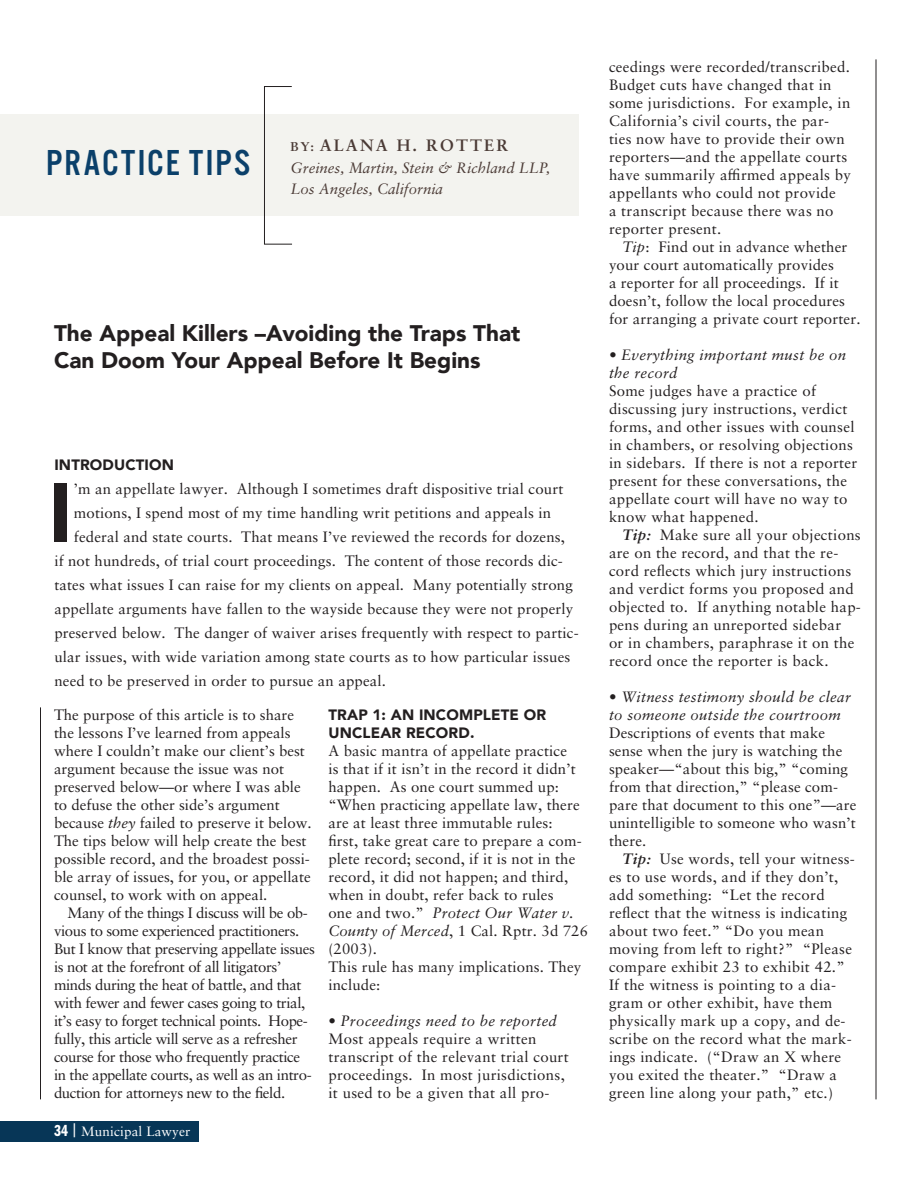
<style>
.page{position:relative;width:918px;height:1188px;background:#fff}
.page>*{position:absolute;margin:0;border:0;box-sizing:border-box;transform-origin:0 0}
.Brief_Text{font:900 82.8px "Avenir";color:#231f20}
.t1{font:37.5px "Alternate Got No 3 D";letter-spacing:.06em;color:#0b406a}
.t2{font:900 22.5px/27px "Avenir";color:#231f20}
.t3{font:700 16.5px "Sabon LT Pro";letter-spacing:.13em;color:#4b3b36}
.Brief_Text-2{font:15px/18px "Sabon LT Pro";letter-spacing:.01em;color:#231f20}
.Brief_Text-3{font:15px/18px "Sabon LT Pro";letter-spacing:-.025em;color:#231f20}
.No_Num_Heading{font:italic 15px/18px "Sabon LT Pro";letter-spacing:.02em;color:#231f20}
.t4{font:italic 15px/21.6px "Sabon LT Pro";color:#4b3b36}
.Brief_Text-4{font:900 15px/18px "Avenir";letter-spacing:.01em;color:#231f20}
.Brief_Text-5{font:italic 15px/18px "Sabon LT Pro";letter-spacing:.02em;color:#231f20}
.t5{font:13.5px "Sabon LT Pro";letter-spacing:.01em;color:#fff}
.s1{font-size:12.75px}
.s2{font-style:italic}
.s3{font-style:normal}
.s4{font-family:"Franklin Gothic LT Pro Dm Cm";font-size:16.5px}
.s5{font-size:18px}
.s6{font-weight:700;font-style:italic}
</style>
<div class="page">
<div style="left:0;top:1121px;width:198px;height:21px;background:#073657"></div>
<div style="left:0;top:114px;width:579px;height:102px;background:#f3f3ef"></div>
<div style="left:264px;top:86px;width:28px;height:158px;border:1px solid #231f20"></div>
<hr style="left:40px;top:707px;width:1px;height:392px;background:#231f20">
<hr style="left:876px;top:59px;width:1px;height:1040px;background:#231f20">
<p class="t1" style="left:46px;top:143px;width:205px">PRACTICE TIPS</p>
<p class="t3" style="left:290px;top:135px;width:219px"><span class="s1">BY:</span> ALANA H. ROTTER</p>
<p class="t4" style="left:290px;top:156px;width:261px">Greines, Martin, Stein &amp; Richland LLP,<br>Los Angeles, California</p>
<p class="t2" style="left:54px;top:319px;width:468px">The Appeal Killers –Avoiding the Traps That<br>Can Doom Your Appeal Before It Begins</p>
<p class="Brief_Text-4" style="left:54px;top:455px;width:121px">INTRODUCTION</p>
<p class="Brief_Text" style="left:49px;top:442px;width:26px">I</p>
<p class="Brief_Text-2" style="left:74px;top:479px;width:491px">’m an appellate lawyer. Although I sometimes draft dispositive trial court</p>
<p class="Brief_Text-2" style="left:74px;top:503px;width:479px">motions, I spend most of my time handling writ petitions and appeals in</p>
<p class="Brief_Text-2" style="left:74px;top:527px;width:493px">federal and state courts. That means I’ve reviewed the records for dozens,</p>
<p class="Brief_Text-2" style="left:54px;top:551px;width:510px">if not hundreds, of trial court proceedings. The content of those records dic-</p>
<p class="Brief_Text-2" style="left:54px;top:575px;width:520px">tates what issues I can raise for my clients on appeal. Many potentially strong</p>
<p class="Brief_Text-2" style="left:54px;top:599px;width:520px">appellate arguments have fallen to the wayside because they were not properly</p>
<p class="Brief_Text-2" style="left:54px;top:623px;width:526px">preserved below. The danger of waiver arises frequently with respect to partic-</p>
<p class="Brief_Text-2" style="left:54px;top:647px;width:517px">ular issues, with wide variation among state courts as to how particular issues</p>
<p class="Brief_Text-2" style="left:54px;top:671px;width:333px">need to be preserved in order to pursue an appeal.</p>
<p class="Brief_Text-2" style="left:54px;top:705px;width:259px">The purpose of this article is to share the lessons I’ve learned from appeals where I couldn’t make our client’s best argument because the issue was not preserved below—or where I was able to defuse the other side’s argument because <span class="s2">they</span> failed to preserve it below.<br>The tips below will help create the best possible record, and the broadest possi&shy;ble array of issues, for you, or appellate counsel, to work with on appeal.</p>
<p class="Brief_Text-3" style="left:54px;top:903px;width:262px;text-indent:14px">Many of the things I discuss will be ob&shy;vious to some experienced practitioners.<br>But I know that preserving appellate issues is not at the forefront of all litigators’ minds during the heat of battle, and that with fewer and fewer cases going to trial, it’s easy to forget technical points. Hope&shy;fully, this article will serve as a refresher course for those who frequently practice in the appellate courts, as well as an intro&shy;duction for attorneys new to the field.</p>
<p class="Brief_Text-4" style="left:328px;top:705px;width:219px">TRAP 1: AN INCOMPLETE OR<br>UNCLEAR RECORD.</p>
<p class="Brief_Text-2" style="left:328px;top:741px;width:249px">A basic mantra of appellate practice is that if it isn’t in the record it didn’t happen. As one court summed up:</p>
<p class="Brief_Text-2" style="left:328px;top:795px;width:261px">“When practicing appellate law, there are at least three immutable rules:<br>first, take great care to prepare a com&shy;plete record; second, if it is not in the record, it did not happen; and third, when in doubt, refer back to rules<br>one and two.” <span class="s2">Protect Our Water v.<br>County of Merced</span>, 1 Cal. Rptr. 3d 726 (2003).<br>This rule has many implications. They include:</p>
<p class="No_Num_Heading" style="left:328px;top:1011px;width:230px"><span class="s3">•</span> Proceedings need to be reported</p>
<p class="Brief_Text-2" style="left:328px;top:1029px;width:242px">Most appeals require a written transcript of the relevant trial court proceedings. In most jurisdictions, it used to be a given that all pro-</p>
<p class="t5" style="left:54px;top:1123px;width:138px"><span class="s4">34</span> <span class="s5">|</span> Municipal Lawyer</p>
<p class="Brief_Text-2" style="left:609px;top:57px;width:244px">ceedings were recorded/transcribed.<br>Budget cuts have changed that in some jurisdictions. For example, in California’s civil courts, the par&shy;ties now have to provide their own reporters—and the appellate courts have summarily affirmed appeals by appellants who could not provide<br>a transcript because there was no reporter present.</p>
<p class="Brief_Text-2" style="left:609px;top:237px;width:253px;text-indent:14px"><span class="s2">Tip</span>: Find out in advance whether your court automatically provides<br>a reporter for all proceedings. If it doesn’t, follow the local procedures for arranging a private court reporter.</p>
<p class="Brief_Text-5" style="left:609px;top:345px;width:239px">• Everything important must be on the record</p>
<p class="Brief_Text-2" style="left:609px;top:381px;width:250px">Some judges have a practice of discussing jury instructions, verdict forms, and other issues with counsel in chambers, or resolving objections in sidebars. If there is not a reporter present for these conversations, the appellate court will have no way to know what happened.</p>
<p class="Brief_Text-2" style="left:609px;top:525px;width:253px;text-indent:14px"><span class="s6">Tip:</span> Make sure all your objections are on the record, and that the re&shy;cord reflects which jury instructions and verdict forms you proposed and objected to. If anything notable hap&shy;pens during an unreported sidebar<br>or in chambers, paraphrase it on the record once the reporter is back.</p>
<p class="No_Num_Heading" style="left:609px;top:687px;width:243px"><span class="s3">•</span> Witness testimony should be clear to someone outside the courtroom</p>
<p class="Brief_Text-2" style="left:609px;top:723px;width:249px">Descriptions of events that make sense when the jury is watching the speaker—“about this big,” “coming from that direction,” “please com&shy;pare that document to this one”—are unintelligible to someone who wasn’t there.</p>
<p class="Brief_Text-2" style="left:609px;top:849px;width:247px;text-indent:14px"><span class="s6">Tip:</span> Use words, tell your witness&shy;es to use words, and if they don’t, add something: “Let the record reflect that the witness is indicating about two feet.” “Do you mean moving from left to right?” “Please compare exhibit 23 to exhibit 42.” If the witness is pointing to a dia&shy;gram or other exhibit, have them physically mark up a copy, and de&shy;scribe on the record what the mark&shy;ings indicate. (“Draw an X where you exited the theater.” “Draw a green line along your path,” etc.)</p>
</div>
